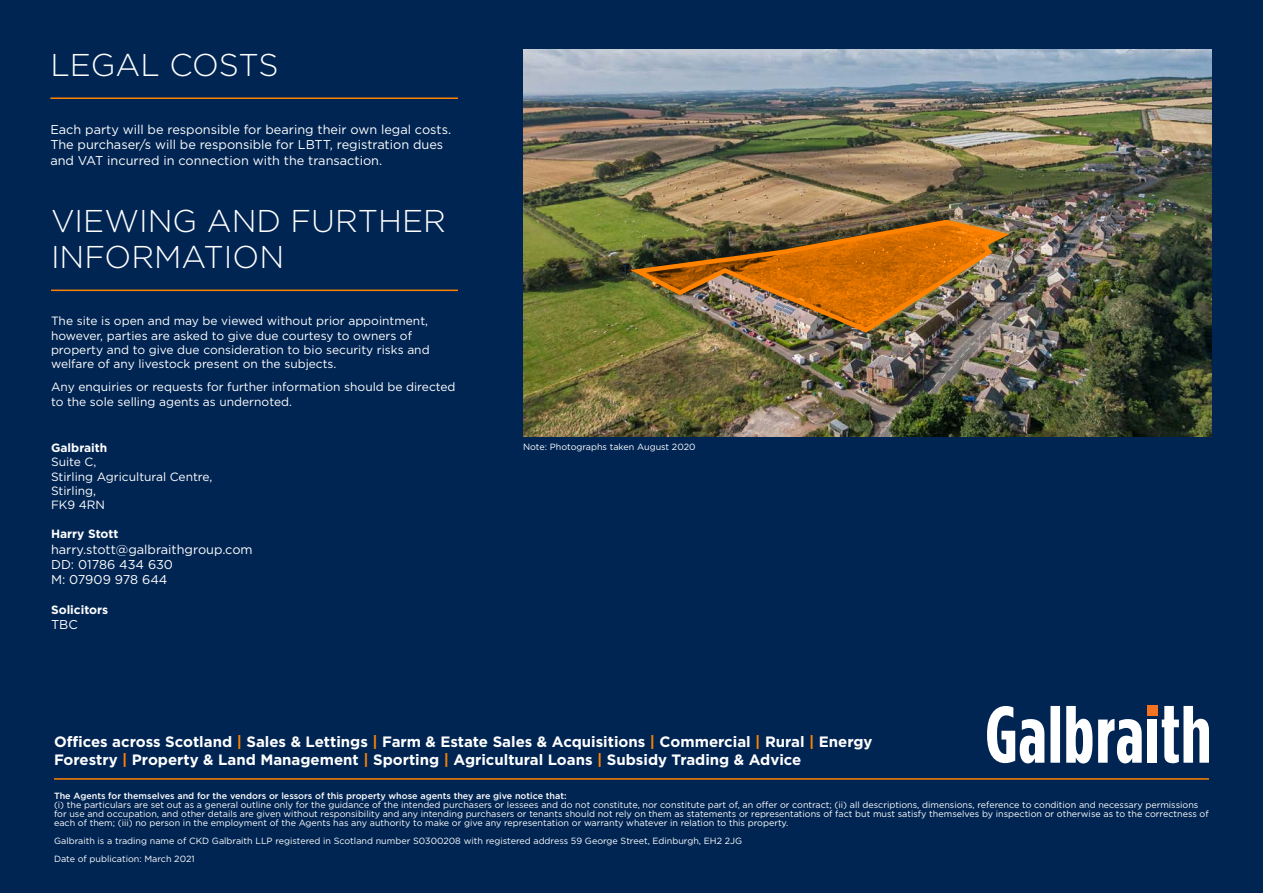
<style>
.page{position:relative;width:1263px;height:893px;background:#002553}
.page>*{position:absolute;margin:0;border:0;box-sizing:border-box;transform-origin:0 0}
.SUB_HEADER_copy{font:300 31.5px/36px "Gotham";color:#fff}
.BODY{font:700 15px "Gotham";color:#fff}
.BODY_BLUE{font:12.75px/15.3px "Gotham";color:#fff}
.BODY-2{font:12.75px "Gotham";color:#fff}
.BODY-3{font:12px/14.4px "Gotham";color:#fff}
.BODY-4{font:700 12px "Gotham";color:#fff}
.Body{font:9px/9px "Gotham";color:#fff}
.Body-2{font:500 9px "Gotham";color:#fff}
.s1{color:#ff8200}
</style>
<div class="page">
<img style="left:523px;top:50px;width:689px;height:387px">
<svg style="left:987px;top:706px;width:222px;height:57px"></svg>
<div style="left:1147px;top:706px;width:10px;height:10px;background:#f47321"></div>
<div style="left:1148px;top:720px;width:9px;height:43px;background:#fff"></div>
<hr style="left:54px;top:778px;width:1155px;height:2px;background:#ff8200">
<hr style="left:51px;top:290px;width:407px;height:1px;background:#ff8200">
<hr style="left:50px;top:97px;width:408px;height:2px;background:#ff8200">
<img style="left:630px;top:218px;width:386px;height:117px">
<p class="SUB_HEADER_copy" style="left:50px;top:46px;width:230px">LEGAL COSTS</p>
<p class="BODY_BLUE" style="left:50px;top:122px;width:402px">Each party will be responsible for bearing their own legal costs.<br>The purchaser/s will be responsible for LBTT, registration dues and VAT incurred in connection with the transaction.</p>
<p class="SUB_HEADER_copy" style="left:51px;top:202px;width:396px">VIEWING AND FURTHER<br>INFORMATION</p>
<p class="BODY-3" style="left:51px;top:314px;width:380px">The site is open and may be viewed without prior appointment, however, parties are asked to give due courtesy to owners of property and to give due consideration to bio security risks and welfare of any livestock present on the subjects.</p>
<p class="BODY-3" style="left:51px;top:380px;width:406px">Any enquiries or requests for further information should be directed to the sole selling agents as undernoted.</p>
<p class="BODY-4" style="left:51px;top:440px;width:58px">Galbraith</p>
<p class="BODY-3" style="left:51px;top:455px;width:47px">Suite C,</p>
<p class="BODY-3" style="left:51px;top:469px;width:163px">Stirling Agricultural Centre,</p>
<p class="BODY-3" style="left:51px;top:483px;width:56px">Stirling,<br>FK9 4RN</p>
<p class="BODY-4" style="left:51px;top:526px;width:69px">Harry Stott</p>
<p class="BODY-2" style="left:51px;top:541px;width:203px">harry.stott@galbraithgroup.com</p>
<p class="BODY-2" style="left:51px;top:556px;width:124px">DD: 01786 434 630</p>
<p class="BODY-2" style="left:51px;top:571px;width:118px">M: 07909 978 644</p>
<p class="BODY-4" style="left:51px;top:602px;width:59px">Solicitors</p>
<p class="BODY-2" style="left:51px;top:616px;width:28px">TBC</p>
<p class="Body" style="left:523px;top:442px;width:174px">Note: Photographs taken August 2020</p>
<p class="BODY" style="left:54px;top:731px;width:820px">Offices across Scotland <span class="s1">|</span> Sales &amp; Lettings <span class="s1">|</span> Farm &amp; Estate Sales &amp; Acquisitions <span class="s1">|</span> Commercial <span class="s1">|</span> Rural <span class="s1">|</span> Energy</p>
<p class="BODY" style="left:54px;top:749px;width:749px">Forestry <span class="s1">|</span> Property &amp; Land Management <span class="s1">|</span> Sporting <span class="s1">|</span> Agricultural Loans <span class="s1">|</span> Subsidy Trading &amp; Advice</p>
<p class="Body-2" style="left:54px;top:790px;width:514px">The Agents for themselves and for the vendors or lessors of this property whose agents they are give notice that:</p>
<p class="Body" style="left:54px;top:800px;width:1156px">(i) the particulars are set out as a general outline only for the guidance of the intended purchasers or lessees and do not constitute, nor constitute part of, an offer or contract; (ii) all descriptions, dimensions, reference to condition and necessary permissions for use and occupation, and other details are given without responsibility and any intending purchasers or tenants should not rely on them as statements or representations of fact but must satisfy themselves by inspection or otherwise as to the correctness of each of them; (iii) no person in the employment of the Agents has any authority to make or give any representation or warranty whatever in relation to this property.</p>
<p class="Body" style="left:54px;top:836px;width:690px">Galbraith is a trading name of CKD Galbraith LLP registered in Scotland number S0300208 with registered address 59 George Street, Edinburgh, EH2 2JG</p>
<p class="Body" style="left:54px;top:854px;width:142px">Date of publication: March 2021</p>
</div>
